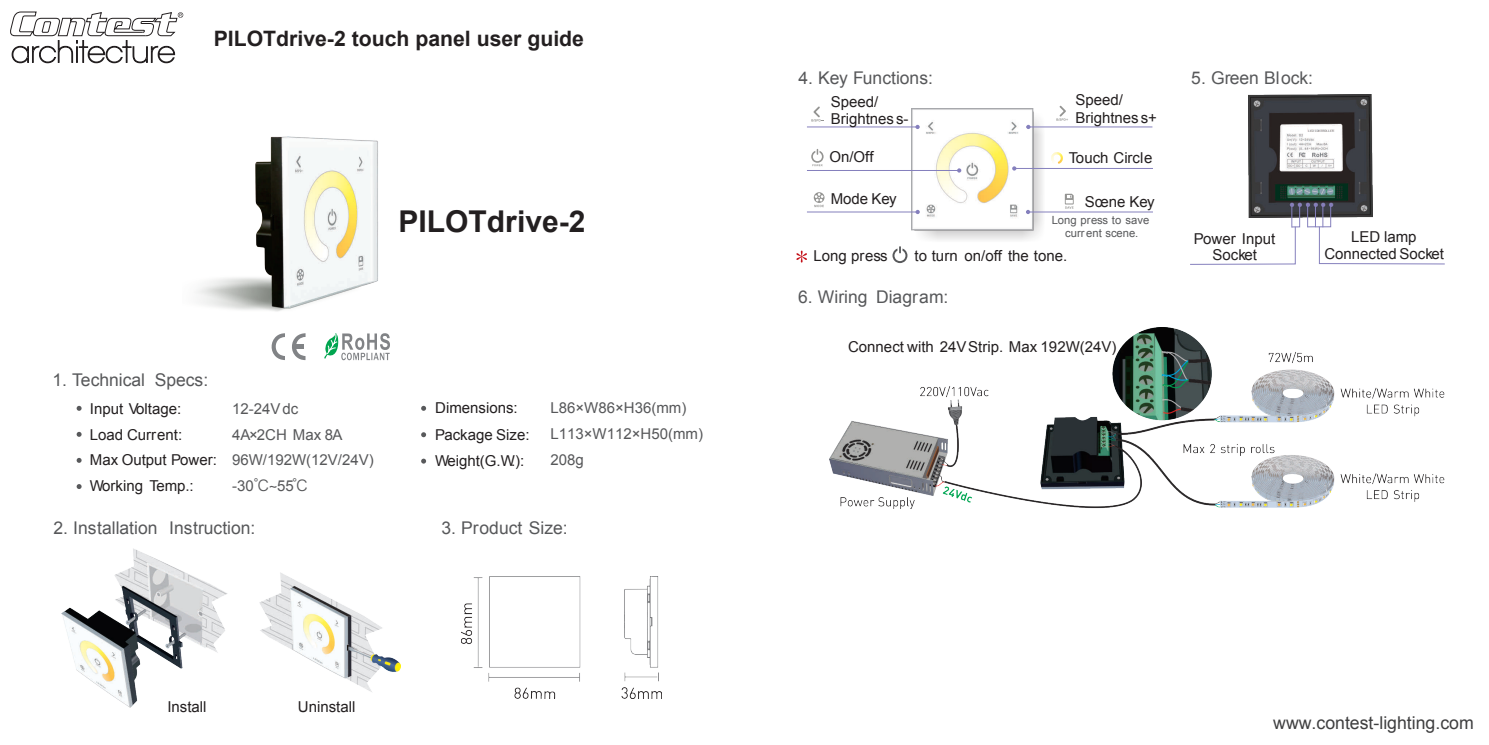
<style>
.page{position:relative;width:1489px;height:745px;background:#fff}
.page>*{position:absolute;margin:0;border:0;box-sizing:border-box;transform-origin:0 0}
.t1{font:700 30px "Arial";color:#231f20}
.t2{font:700 21.25px "Arial";color:#231f20}
.t3{font:17.75px "Arial";color:#3f3f40}
.t4{font:17.5px "Arial";color:#57585a}
.t5{font:15px/25.8px "Arial";color:#231f20}
.t6{font:15px/25.8px "Arial";color:#57585a}
.t7{font:11.25px/12.8px "Arial";color:#57585a;text-align:center}
.s1{font-family:"Hiragino Sans GB W3"}
</style>
<div class="page">
<svg style="left:811px;top:149px;width:12px;height:17px"></svg>
<svg style="left:813px;top:192px;width:11px;height:15px"></svg>
<svg style="left:1064px;top:194px;width:9px;height:14px"></svg>
<svg style="left:1056px;top:106px;width:12px;height:15px"></svg>
<img style="left:911px;top:108px;width:134px;height:132px">
<img style="left:829px;top:327px;width:615px;height:181px">
<img style="left:1248px;top:94px;width:124px;height:123px">
<hr style="left:807px;top:126px;width:110px;height:1px;background:#8580bd">
<hr style="left:807px;top:211px;width:110px;height:1px;background:#8580bd">
<hr style="left:1026px;top:211px;width:126px;height:1px;background:#8580bd">
<hr style="left:1026px;top:126px;width:126px;height:1px;background:#8580bd">
<hr style="left:1013px;top:168px;width:139px;height:1px;background:#8580bd">
<hr style="left:807px;top:170px;width:152px;height:1px;background:#8580bd">
<svg style="left:1190px;top:203px;width:110px;height:62px"></svg>
<svg style="left:1306px;top:203px;width:139px;height:61px"></svg>
<svg style="left:796px;top:250px;width:11px;height:13px"></svg>
<svg style="left:892px;top:246px;width:15px;height:17px"></svg>
<svg style="left:957px;top:168px;width:4px;height:4px"></svg>
<svg style="left:915px;top:210px;width:4px;height:4px"></svg>
<svg style="left:915px;top:125px;width:4px;height:4px"></svg>
<svg style="left:1026px;top:125px;width:4px;height:4px"></svg>
<svg style="left:1012px;top:166px;width:4px;height:4px"></svg>
<svg style="left:1025px;top:210px;width:5px;height:4px"></svg>
<svg style="left:1051px;top:152px;width:11px;height:12px"></svg>
<svg style="left:271px;top:333px;width:34px;height:27px"></svg>
<svg style="left:324px;top:333px;width:66px;height:27px"></svg>
<svg style="left:811px;top:106px;width:12px;height:15px"></svg>
<img style="left:196px;top:136px;width:182px;height:176px">
<svg style="left:77px;top:405px;width:5px;height:5px"></svg>
<svg style="left:77px;top:457px;width:5px;height:5px"></svg>
<svg style="left:77px;top:484px;width:5px;height:4px"></svg>
<svg style="left:77px;top:431px;width:5px;height:5px"></svg>
<svg style="left:421px;top:405px;width:5px;height:5px"></svg>
<svg style="left:421px;top:458px;width:5px;height:5px"></svg>
<svg style="left:421px;top:432px;width:5px;height:5px"></svg>
<img style="left:461px;top:576px;width:200px;height:122px">
<img style="left:260px;top:572px;width:140px;height:119px">
<img style="left:62px;top:548px;width:166px;height:159px">
<svg style="left:10px;top:11px;width:173px;height:52px"></svg>
<div style="left:1285px;top:127px;width:21px;height:5px;background:#fff"></div>
<h2 class="t2" style="left:214px;top:24px;width:372px">PILOTdrive-2 touch panel user guide</h2>
<h1 class="t1" style="left:398px;top:201px;width:188px">PILOTdrive-2</h1>
<p class="t4" style="left:52px;top:368px;width:157px">1. Technical Specs:</p>
<p class="t5" style="left:90px;top:395px;width:128px">Input Voltage:<br>Load Current:<br>Max Output Power:<br>Working Temp<span class="s1">.</span>:</p>
<p class="t6" style="left:232px;top:395px;width:143px">12-24Vdc<br>4A 2CH Max 8A<br>96W/192W(12V/24V) -30<span class="s1">℃~</span>55<span class="s1">℃</span></p>
<p class="t6" style="left:249px;top:421px;width:10px">×</p>
<p class="t5" style="left:435px;top:394px;width:96px;line-height:26.5px">Dimensions:<br>Package Size:<br>Weight(G.W.):</p>
<p class="t6" style="left:550px;top:395px;width:154px">L86×W86×H36(mm)<br>L113×W112×H50(mm)<br>208g</p>
<p class="t4" style="left:53px;top:516px;width:203px">2. Installation Instruction:</p>
<p class="t4" style="left:441px;top:516px;width:128px">3. Product Size:</p>
<p class="t5" style="left:167px;top:693px;width:41px">Install</p>
<p class="t5" style="left:298px;top:693px;width:59px">Uninstall</p>
<p class="t4" style="left:798px;top:66px;width:136px">4. Key Functions:</p>
<p class="t4" style="left:1191px;top:66px;width:123px">5. Green Block:</p>
<p class="t5" style="left:830px;top:94px;width:79px;line-height:16.5px">Speed/<br>Brightnes s-</p>
<p class="t5" style="left:829px;top:144px;width:46px">On/Off</p>
<p class="t5" style="left:1075px;top:91px;width:83px;line-height:17.5px">Speed/<br>Brightnes s+</p>
<p class="t5" style="left:1068px;top:145px;width:85px">Touch Circle</p>
<p class="t5" style="left:830px;top:186px;width:67px">Mode Key</p>
<p class="t5" style="left:1084px;top:189px;width:71px">Scene Key</p>
<p class="t7" style="left:1051px;top:213px;width:99px">Long press to save current scene.</p>
<p class="t5" style="left:813px;top:243px;width:76px">Long press</p>
<p class="t5" style="left:914px;top:243px;width:154px">to turn on/off the tone.</p>
<p class="t4" style="left:798px;top:285px;width:152px">6. Wiring Diagram:</p>
<p class="t5" style="left:848px;top:334px;width:270px">Connect with 24V Strip. Max 192W(24V)</p>
<p class="t5" style="left:1193px;top:231px;width:83px;line-height:16px;text-align:center">Power Input<br>Socket</p>
<p class="t5" style="left:1324px;top:229px;width:121px;line-height:16.5px;text-align:center">LED lamp<br>Connected Socket</p>
<p class="t3" style="left:1273px;top:710px;width:202px">www.contest-lighting.com</p>
</div>
